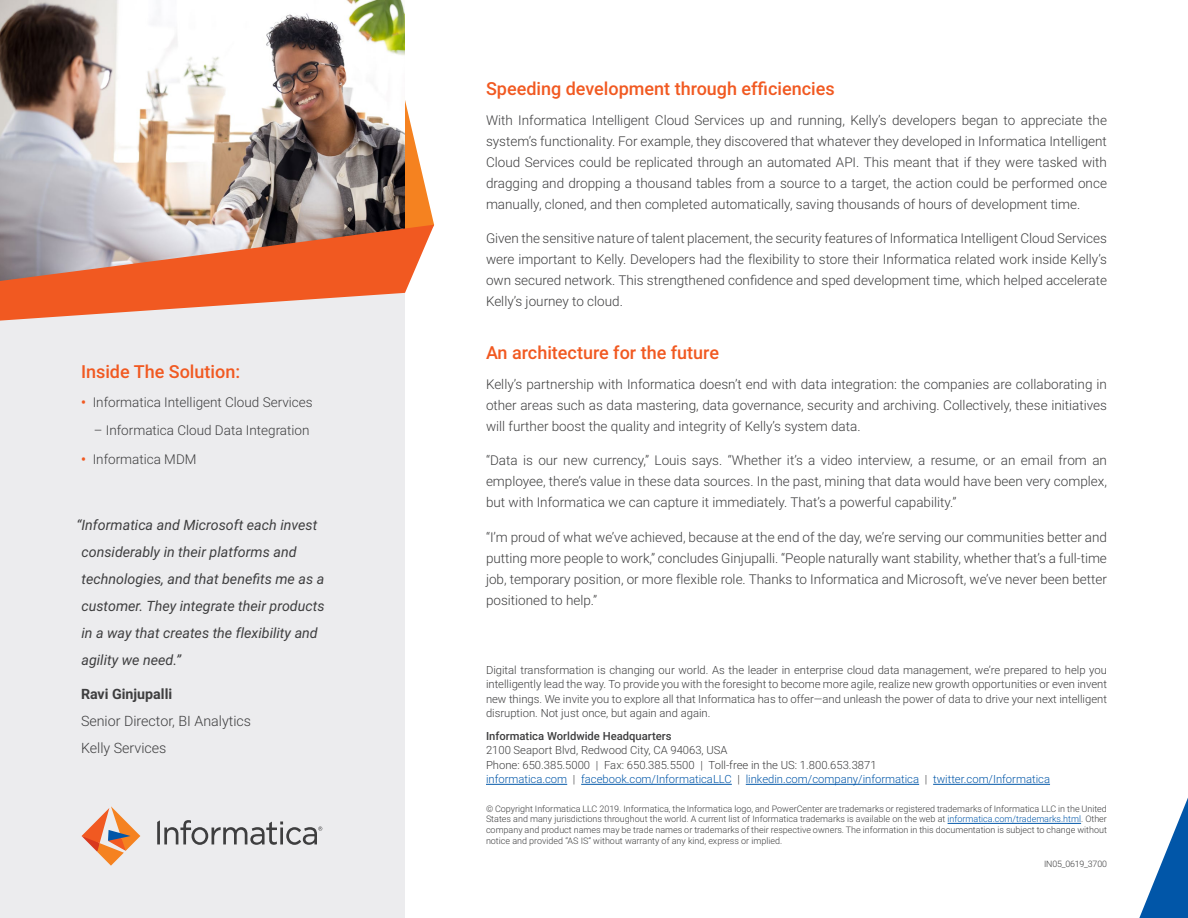
<style>
.page{position:relative;width:1188px;height:918px;background:#fff}
.page>*{position:absolute;margin:0;border:0;box-sizing:border-box;transform-origin:0 0}
.Headers{font:500 18px "Roboto";color:#f15921}
.t1{font:italic 14.25px/27px "Roboto";color:#3e3e3f}
.t2{font:300 14.25px/27px "Roboto";color:#3e3e3f}
.Body_Copy{font:300 13.5px/21px "Roboto";color:#3e3e3f;text-align:justify}
.t3{font:300 11.25px/14.2px "Roboto";color:#3e3e3f;text-align:justify}
.t4{font:300 9px/10.8px "Roboto";color:#3e3e3f;text-align:justify}
.t5{font:300 8.85px "Roboto";letter-spacing:-.02em;color:#3e3e3f}
.s1{font-weight:700;color:#f15921}
.s2{font-weight:700}
.s3{font-weight:500}
.s4{color:#0156a8}
</style>
<div class="page">
<div style="left:0;top:143px;width:405px;height:775px;background:#ececee"></div>
<img style="left:0;top:0;width:405px;height:82px">
<img style="left:0;top:82px;width:434px;height:239px">
<svg style="left:1139px;top:798px;width:49px;height:120px"></svg>
<hr style="left:486px;top:784px;width:81px;height:1px;background:#0156a8">
<hr style="left:581px;top:784px;width:151px;height:1px;background:#0156a8">
<hr style="left:746px;top:784px;width:173px;height:1px;background:#0156a8">
<hr style="left:933px;top:784px;width:117px;height:1px;background:#0156a8">
<hr style="left:948px;top:823px;width:133px;height:1px;background:#0156a8">
<svg style="left:82px;top:806px;width:58px;height:60px"></svg>
<svg style="left:157px;top:820px;width:165px;height:25px"></svg>
<p class="Headers" style="left:81px;top:359px;width:161px">Inside The Solution:</p>
<p class="Body_Copy" style="left:81px;top:391px;width:233px"><span class="s1">•</span> Informatica Intelligent Cloud Services</p>
<p class="Body_Copy" style="left:94px;top:419px;width:217px">– Informatica Cloud Data Integration</p>
<p class="Body_Copy" style="left:81px;top:448px;width:117px"><span class="s1">•</span> Informatica MDM</p>
<p class="t1" style="left:81px;top:511px;width:245px;text-indent:-5px">“Informatica and Microsoft each invest considerably in their platforms and technologies, and that benefits me as a customer. They integrate their products in a way that creates the flexibility and agility we need.”</p>
<p class="t2" style="left:81px;top:680px;width:172px"><span class="s2">Ravi Ginjupalli<br></span>Senior Director, BI Analytics<br>Kelly Services</p>
<p class="Headers" style="left:486px;top:75px;width:350px">Speeding development through efficiencies</p>
<p class="Body_Copy" style="left:486px;top:109px;width:623px">With Informatica Intelligent Cloud Services up and running, Kelly’s developers began to appreciate the system’s functionality. For example, they discovered that whatever they developed in Informatica Intelligent Cloud Services could be replicated through an automated API. This meant that if they were tasked with dragging and dropping a thousand tables from a source to a target, the action could be performed once manually, cloned, and then completed automatically, saving thousands of hours of development time.</p>
<p class="Body_Copy" style="left:486px;top:227px;width:623px">Given the sensitive nature of talent placement, the security features of Informatica Intelligent Cloud Services were important to Kelly. Developers had the flexibility to store their Informatica related work inside Kelly’s own secured network. This strengthened confidence and sped development time, which helped accelerate Kelly’s journey to cloud.</p>
<p class="Headers" style="left:486px;top:339px;width:235px">An architecture for the future</p>
<p class="Body_Copy" style="left:486px;top:373px;width:622px">Kelly’s partnership with Informatica doesn’t end with data integration: the companies are collaborating in other areas such as data mastering, data governance, security and archiving. Collectively, these initiatives will further boost the quality and integrity of Kelly’s system data.</p>
<p class="Body_Copy" style="left:486px;top:449px;width:622px">“Data is our new currency,” Louis says. “Whether it’s a video interview, a resume, or an email from an employee, there’s value in these data sources. In the past, mining that data would have been very complex, but with Informatica we can capture it immediately. That’s a powerful capability.”</p>
<p class="Body_Copy" style="left:486px;top:526px;width:623px">“I’m proud of what we’ve achieved, because at the end of the day, we’re serving our communities better and putting more people to work,” concludes Ginjupalli. “People naturally want stability, whether that’s a full-time job, temporary position, or more flexible role. Thanks to Informatica and Microsoft, we’ve never been better positioned to help.”</p>
<p class="t3" style="left:486px;top:663px;width:623px">Digital transformation is changing our world. As the leader in enterprise cloud data management, we’re prepared to help you intelligently lead the way. To provide you with the foresight to become more agile, realize new growth opportunities or even invent new things. We invite you to explore all that Informatica has to offer—and unleash the power of data to drive your next intelligent disruption. Not just once, but again and again.</p>
<p class="t3" style="left:486px;top:729px;width:566px;text-align:left"><span class="s3">Informatica Worldwide Headquarters<br></span>2100 Seaport Blvd, Redwood City, CA 94063, USA<br>Phone: 650.385.5000 | Fax: 650.385.5500 | Toll-free in the US: 1.800.653.3871<br><span class="s4">informatica.com</span> | <span class="s4">facebook.com/InformaticaLLC</span> | <span class="s4">linkedin.com/company/informatica</span> | <span class="s4">twitter.com/Informatica</span></p>
<p class="t4" style="left:486px;top:803px;width:623px">© Copyright Informatica LLC 2019. Informatica, the Informatica logo, and PowerCenter are trademarks or registered trademarks of Informatica LLC in the United States and many jurisdictions throughout the world. A current list of Informatica trademarks is available on the web at <span class="s4">informatica.com/trademarks.html</span>. Other company and product names may be trade names or trademarks of their respective owners. The information in this documentation is subject to change without notice and provided “AS IS” without warranty of any kind, express or implied.</p>
<p class="t5" style="left:1044px;top:858px;width:64px">IN05_0619_3700</p>
</div>
